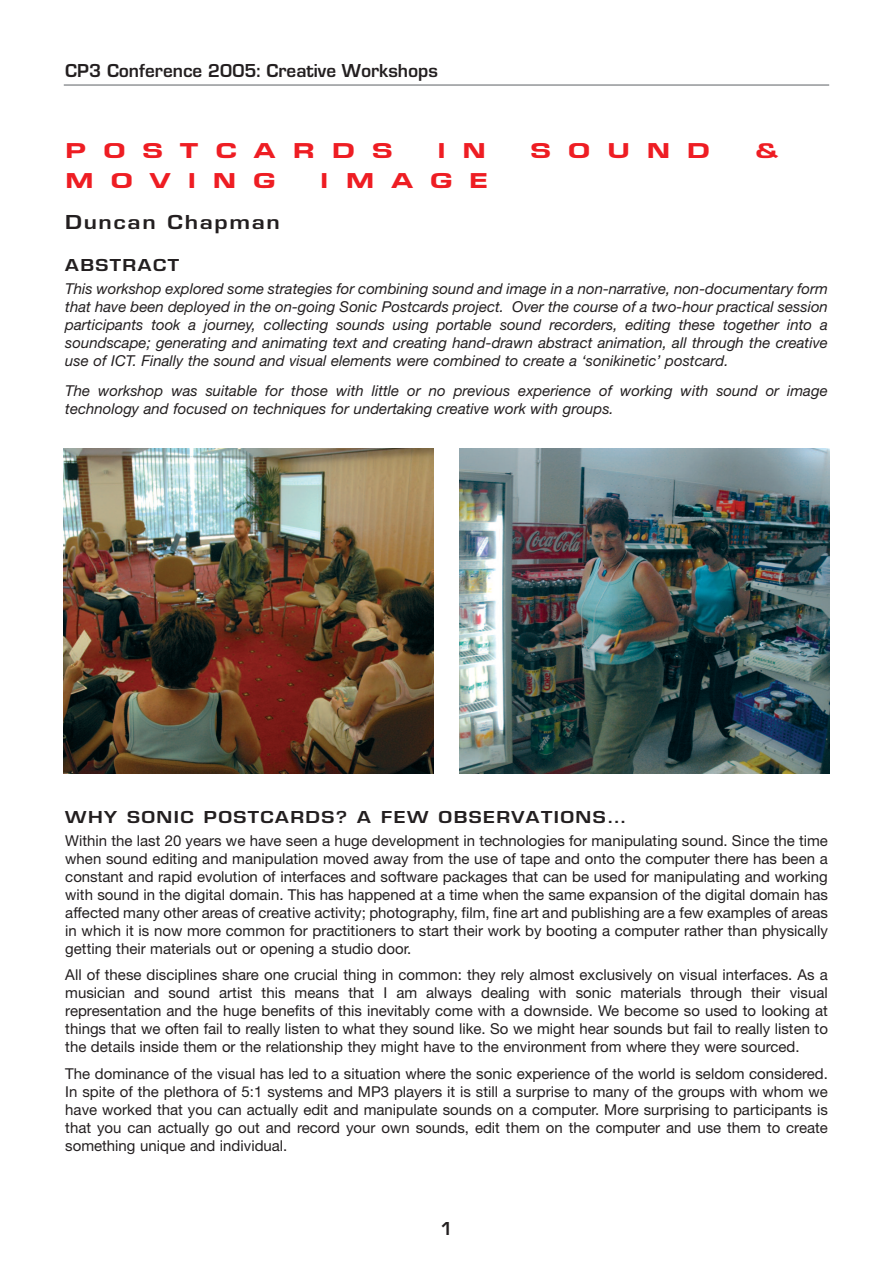
<style>
.page{position:relative;width:893px;height:1263px;background:#fff}
.page>*{position:absolute;margin:0;border:0;box-sizing:border-box;transform-origin:0 0}
.t1{font:800 22.5px "Eurose Wide";letter-spacing:.765em;color:#ee1d23}
.t2{font:700 21px "Eurose";letter-spacing:.075em;color:#231f20}
.t3{font:19.5px "Eurose";color:#231f20}
.t4{font:700 18px "Eurose";letter-spacing:.075em;color:#231f20}
.t5{font:15px/18px "Helvetica Neue";color:#231f20;text-align:justify}
.t6{font:italic 15px/18px "Helvetica Neue";color:#231f20;text-align:justify}
</style>
<div class="page">
<hr style="left:64px;top:84px;width:765px;height:2px;background:#939598">
<img style="left:64px;top:449px;width:370px;height:325px">
<img style="left:459px;top:449px;width:370px;height:325px">
<h3 class="t3" style="left:65px;top:64px;width:374px">CP3 Conference 2005: Creative Workshops</h3>
<h1 class="t1" style="left:65px;top:138px;width:329px">POSTCARDS</h1>
<h1 class="t1" style="left:437px;top:138px;width:49px">I N</h1>
<h1 class="t1" style="left:530px;top:138px;width:181px">SOUND</h1>
<h1 class="t1" style="left:755px;top:138px;width:25px">&amp;</h1>
<h1 class="t1" style="left:65px;top:167px;width:211px">MOVING</h1>
<h1 class="t1" style="left:320px;top:167px;width:170px">IMAGE</h1>
<h2 class="t2" style="left:65px;top:215px;width:216px">Duncan Chapman</h2>
<p class="t4" style="left:65px;top:259px;width:115px">ABSTRACT</p>
<p class="t6" style="left:65px;top:281px;width:764px">This workshop explored some strategies for combining sound and image in a non-narrative, non-documentary form that have been deployed in the on-going Sonic Postcards project. Over the course of a two-hour practical session participants took a journey, collecting sounds using portable sound recorders, editing these together into a soundscape; generating and animating text and creating hand-drawn abstract animation, all through the creative use of ICT. Finally the sound and visual elements were combined to create a ‘sonikinetic’ postcard.</p>
<p class="t6" style="left:65px;top:384px;width:764px">The workshop was suitable for those with little or no previous experience of working with sound or image technology and focused on techniques for undertaking creative work with groups.</p>
<p class="t4" style="left:65px;top:811px;width:562px">WHY SONIC POSTCARDS? A FEW OBSERVATIONS…</p>
<p class="t5" style="left:65px;top:833px;width:764px">Within the last 20 years we have seen a huge development in technologies for manipulating sound. Since the time when sound editing and manipulation moved away from the use of tape and onto the computer there has been a constant and rapid evolution of interfaces and software packages that can be used for manipulating and working with sound in the digital domain. This has happened at a time when the same expansion of the digital domain has affected many other areas of creative activity; photography, film, fine art and publishing are a few examples of areas in which it is now more common for practitioners to start their work by booting a computer rather than physically getting their materials out or opening a studio door.</p>
<p class="t5" style="left:65px;top:967px;width:764px">All of these disciplines share one crucial thing in common: they rely almost exclusively on visual interfaces. As a musician and sound artist this means that I am always dealing with sonic materials through their visual representation and the huge benefits of this inevitably come with a downside. We become so used to looking at things that we often fail to really listen to what they sound like. So we might hear sounds but fail to really listen to the details inside them or the relationship they might have to the environment from where they were sourced.</p>
<p class="t5" style="left:65px;top:1066px;width:764px">The dominance of the visual has led to a situation where the sonic experience of the world is seldom considered.<br>In spite of the plethora of 5:1 systems and MP3 players it is still a surprise to many of the groups with whom we have worked that you can actually edit and manipulate sounds on a computer. More surprising to participants is that you can actually go out and record your own sounds, edit them on the computer and use them to create something unique and individual.</p>
<h3 class="t3" style="left:440px;top:1222px;width:14px">1</h3>
</div>
